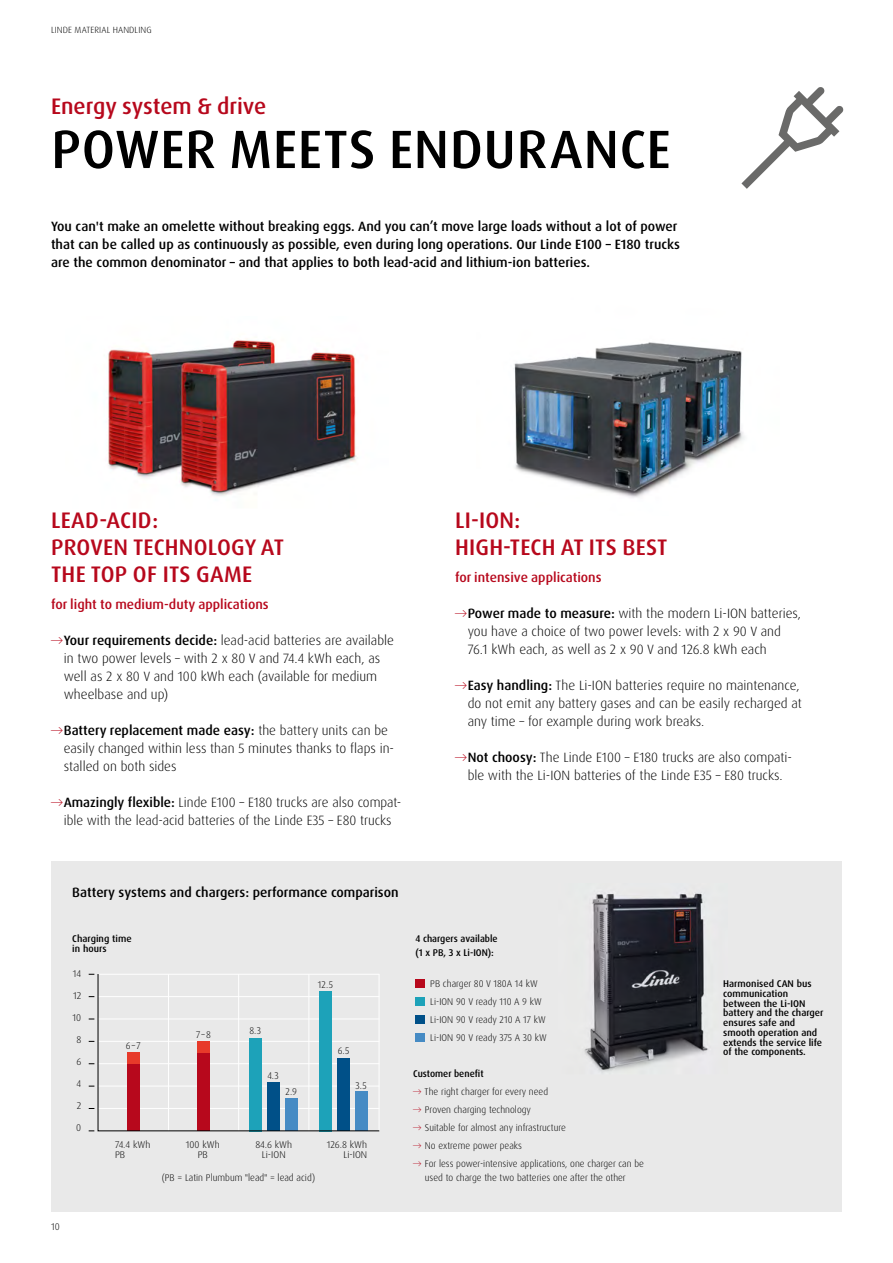
<style>
.page{position:relative;width:893px;height:1263px;background:#fff}
.page>*{position:absolute;margin:0;border:0;box-sizing:border-box;transform-origin:0 0}
.H1_24_24{font:500 54px "Dax Pro";letter-spacing:.015em;color:#000}
.H2_15_18_M{font:500 22.5px/27px "Dax Pro";letter-spacing:.01em;color:#b7081c}
.H1_Subline_15_18_M{font:500 22.5px "Dax Pro";color:#b7081c}
.Main_Copy_9_12{font:300 13.5px/18px "Dax Pro";color:#000}
.Main_Copy_9_12-2{font:500 13.5px/18px "Dax Pro";color:#000}
.H3_9_12_M{font:500 13.5px "Dax Pro";color:#b7081c}
.Caption_6_5_9{font:300 9.75px/10.5px "Dax Pro";color:#000}
.Caption_6_5_9-2{font:500 9.75px/9.8px "Dax Pro";color:#000}
.Spitzzeile{font:300 9px "Dax Pro";letter-spacing:.01em;color:#000}
.s1{color:#b7081c}
.s2{font-weight:500}
</style>
<div class="page">
<div style="left:51px;top:861px;width:791px;height:351px;background:#e9e9e9"></div>
<img style="left:514px;top:342px;width:231px;height:156px">
<img style="left:106px;top:339px;width:252px;height:157px">
<img style="left:584px;top:893px;width:124px;height:180px">
<div style="left:415px;top:979px;width:10px;height:9px;background:#b7081c"></div>
<div style="left:415px;top:997px;width:10px;height:9px;background:#1da2b9"></div>
<div style="left:415px;top:1015px;width:10px;height:9px;background:#005088"></div>
<div style="left:415px;top:1033px;width:10px;height:9px;background:#468bc4"></div>
<svg style="left:741px;top:87px;width:103px;height:102px"></svg>
<svg style="left:89px;top:973px;width:291px;height:158px"></svg>
<p class="Spitzzeile" style="left:51px;top:24px;width:102px">LINDE MATERIAL HANDLING</p>
<p class="H1_Subline_15_18_M" style="left:51px;top:92px;width:217px">Energy system &amp; drive</p>
<p class="H1_24_24" style="left:51px;top:114px;width:621px">POWER MEETS ENDURANCE</p>
<p class="Main_Copy_9_12-2" style="left:51px;top:217px;width:630px">You can't make an omelette without breaking eggs. And you can’t move large loads without a lot of power that can be called up as continuously as possible, even during long operations. Our Linde E100 – E180 trucks are the common denominator – and that applies to both lead-acid and lithium-ion batteries.</p>
<p class="H2_15_18_M" style="left:51px;top:507px;width:234px">LEAD-ACID:<br>PROVEN TECHNOLOGY AT<br>THE TOP OF ITS GAME</p>
<p class="H3_9_12_M" style="left:51px;top:596px;width:219px">for light to medium-duty applications</p>
<p class="Main_Copy_9_12" style="left:64px;top:631px;width:332px;text-indent:-13px"><span class="s1">→</span><span class="s2">Your requirements decide:</span> lead-acid batteries are available in two power levels – with 2 x 80 V and 74.4 kWh each, as well as 2 x 80 V and 100 kWh each (available for medium wheelbase and up)</p>
<p class="Main_Copy_9_12" style="left:64px;top:721px;width:332px;text-indent:-13px"><span class="s1">→</span><span class="s2">Battery replacement made easy:</span> the battery units can be easily changed within less than 5 minutes thanks to flaps in&shy;stalled on both sides</p>
<p class="Main_Copy_9_12" style="left:51px;top:793px;width:352px;text-align:center"><span class="s1">→</span><span class="s2">Amazingly flexible:</span> Linde E100 – E180 trucks are also compat&shy;ible with the lead-acid batteries of the Linde E35 – E80 trucks</p>
<p class="H2_15_18_M" style="left:455px;top:507px;width:214px">LI-ION:<br>HIGH-TECH AT ITS BEST</p>
<p class="H3_9_12_M" style="left:455px;top:569px;width:148px">for intensive applications</p>
<p class="Main_Copy_9_12" style="left:468px;top:604px;width:335px;text-indent:-13px"><span class="s1">→</span><span class="s2">Power made to measure:</span> with the modern Li-ION batteries, you have a choice of two power levels: with 2 x 90 V and<br>76.1 kWh each, as well as 2 x 90 V and 126.8 kWh each</p>
<p class="Main_Copy_9_12" style="left:468px;top:676px;width:336px;text-indent:-13px"><span class="s1">→</span><span class="s2">Easy handling:</span> The Li-ION batteries require no maintenance, do not emit any battery gases and can be easily recharged at any time – for example during work breaks.</p>
<p class="Main_Copy_9_12" style="left:455px;top:748px;width:339px;text-align:center"><span class="s1">→</span><span class="s2">Not choosy:</span> The Linde E100 – E180 trucks are also compati&shy;ble with the Li-ION batteries of the Linde E35 – E80 trucks.</p>
<p class="Main_Copy_9_12-2" style="left:72px;top:883px;width:328px">Battery systems and chargers: performance comparison</p>
<p class="Caption_6_5_9-2" style="left:72px;top:934px;width:61px">Charging time in hours</p>
<p class="Caption_6_5_9" style="left:73px;top:968px;width:10px">14</p>
<p class="Caption_6_5_9" style="left:73px;top:990px;width:10px">12</p>
<p class="Caption_6_5_9" style="left:73px;top:1012px;width:10px">10</p>
<p class="Caption_6_5_9" style="left:76px;top:1034px;width:6px">8</p>
<p class="Caption_6_5_9" style="left:76px;top:1056px;width:6px">6</p>
<p class="Caption_6_5_9" style="left:77px;top:1078px;width:6px">4</p>
<p class="Caption_6_5_9" style="left:77px;top:1100px;width:6px">2</p>
<p class="Caption_6_5_9" style="left:76px;top:1122px;width:7px">0</p>
<p class="Caption_6_5_9" style="left:126px;top:1040px;width:16px">6–7</p>
<p class="Caption_6_5_9" style="left:196px;top:1029px;width:16px">7–8</p>
<p class="Caption_6_5_9" style="left:249px;top:1026px;width:13px">8.3</p>
<p class="Caption_6_5_9" style="left:268px;top:1071px;width:13px">4.3</p>
<p class="Caption_6_5_9" style="left:285px;top:1087px;width:13px">2.9</p>
<p class="Caption_6_5_9" style="left:318px;top:979px;width:17px">12.5</p>
<p class="Caption_6_5_9" style="left:338px;top:1046px;width:13px">6.5</p>
<p class="Caption_6_5_9" style="left:356px;top:1080px;width:13px">3.5</p>
<p class="Caption_6_5_9" style="left:115px;top:1139px;width:37px">74.4 kWh<br>PB</p>
<p class="Caption_6_5_9" style="left:186px;top:1139px;width:36px;text-align:center">100 kWh<br>PB</p>
<p class="Caption_6_5_9" style="left:255px;top:1139px;width:38px;text-align:center">84.6 kWh<br>Li-ION</p>
<p class="Caption_6_5_9" style="left:327px;top:1139px;width:42px;text-align:right">126.8 kWh<br>Li-ION</p>
<p class="Caption_6_5_9" style="left:162px;top:1172px;width:155px">(PB = Latin Plumbum "lead" = lead acid)</p>
<p class="Caption_6_5_9-2" style="left:415px;top:932px;width:84px;line-height:13.5px">4 chargers available (1 x PB, 3 x Li-ION):</p>
<p class="Caption_6_5_9" style="left:430px;top:978px;width:109px">PB charger 80 V 180A 14 kW</p>
<p class="Caption_6_5_9" style="left:430px;top:996px;width:113px">Li-ION 90 V ready 110 A 9 kW</p>
<p class="Caption_6_5_9" style="left:430px;top:1014px;width:117px">Li-ION 90 V ready 210 A 17 kW</p>
<p class="Caption_6_5_9" style="left:430px;top:1032px;width:118px">Li-ION 90 V ready 375 A 30 kW</p>
<p class="Caption_6_5_9-2" style="left:413px;top:1069px;width:72px">Customer benefit</p>
<p class="Caption_6_5_9" style="left:413px;top:1086px;width:136px"><span class="s1">→</span> The right charger for every need</p>
<p class="Caption_6_5_9" style="left:413px;top:1104px;width:119px"><span class="s1">→</span> Proven charging technology</p>
<p class="Caption_6_5_9" style="left:413px;top:1122px;width:154px"><span class="s1">→</span> Suitable for almost any infrastructure</p>
<p class="Caption_6_5_9" style="left:413px;top:1140px;width:110px"><span class="s1">→</span> No extreme power peaks</p>
<p class="Caption_6_5_9" style="left:425px;top:1157px;width:221px;line-height:13.5px;text-indent:-12px"><span class="s1">→</span> For less power-intensive applications, one charger can be used to charge the two batteries one after the other</p>
<p class="Caption_6_5_9" style="left:51px;top:1221px;width:10px">10</p>
<p class="Caption_6_5_9-2" style="left:723px;top:979px;width:102px">Harmonised CAN bus communication between the Li-ION battery and the charger ensures safe and smooth operation and extends the service life of the components.</p>
</div>
